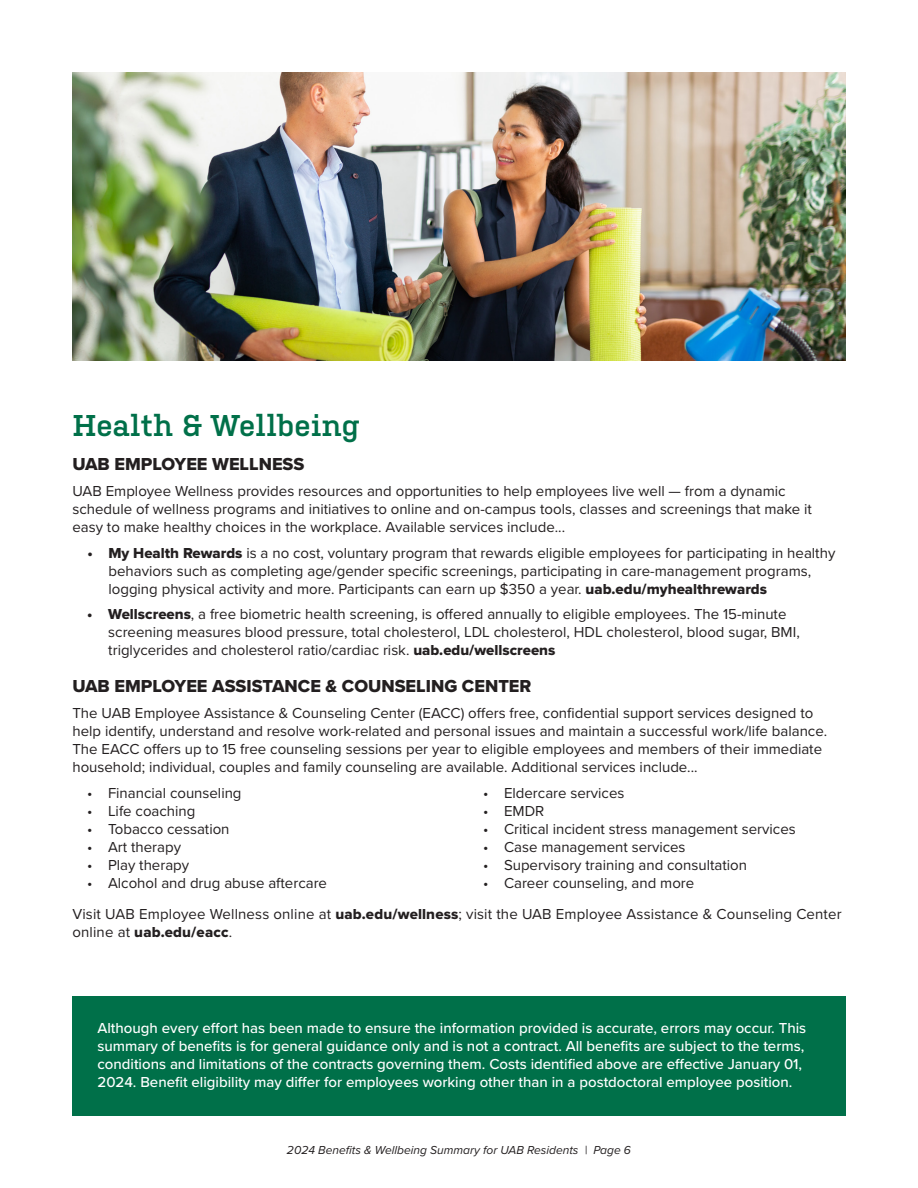
<style>
.page{position:relative;width:918px;height:1188px;background:#fff}
.page>*{position:absolute;margin:0;border:0;box-sizing:border-box;transform-origin:0 0}
.t1{font:600 30px "Kulturista";color:#007049}
.t2{font:18px "Proxima Nova Extrabld";color:#231f20}
.t3{font:15px/18px "Proxima Nova";color:#231f20}
.t4{font:500 15px/18px "Proxima Nova";color:#fff}
.t5{font:italic 12px "Proxima Nova";color:#231f20}
.s1{font-family:"Proxima Nova Extrabld"}
</style>
<div class="page">
<div style="left:72px;top:996px;width:774px;height:120px;background:#007049"></div>
<img style="left:72px;top:72px;width:774px;height:288px">
<p class="t1" style="left:72px;top:408px;width:288px">Health &amp; Wellbeing</p>
<p class="t2" style="left:72px;top:451px;width:233px">UAB EMPLOYEE WELLNESS</p>
<p class="t3" style="left:72px;top:482px;width:741px">UAB Employee Wellness provides resources and opportunities to help employees live well — from a dynamic schedule of wellness programs and initiatives to online and on-campus tools, classes and screenings that make it easy to make healthy choices in the workplace. Available services include...</p>
<p class="t3" style="left:108px;top:543px;width:728px;text-indent:-21px"><span class="s1">• My Health Rewards</span> is a no cost, voluntary program that rewards eligible employees for participating in healthy behaviors such as completing age/gender specific screenings, participating in care-management programs, logging physical activity and more. Participants can earn up $350 a year. <span class="s1">uab.edu/myhealthrewards</span></p>
<p class="t3" style="left:108px;top:605px;width:693px;text-indent:-21px"><span class="s1">• Wellscreens</span>, a free biometric health screening, is offered annually to eligible employees. The 15-minute screening measures blood pressure, total cholesterol, LDL cholesterol, HDL cholesterol, blood sugar, BMI, triglycerides and cholesterol ratio/cardiac risk. <span class="s1">uab.edu/wellscreens</span></p>
<p class="t2" style="left:72px;top:673px;width:461px">UAB EMPLOYEE ASSISTANCE &amp; COUNSELING CENTER</p>
<p class="t3" style="left:72px;top:704px;width:756px">The UAB Employee Assistance &amp; Counseling Center (EACC) offers free, confidential support services designed to help identify, understand and resolve work-related and personal issues and maintain a successful work/life balance.<br>The EACC offers up to 15 free counseling sessions per year to eligible employees and members of their immediate household; individual, couples and family counseling are available. Additional services include...</p>
<p class="t3" style="left:87px;top:783px;width:156px">• Financial counseling</p>
<p class="t3" style="left:87px;top:801px;width:110px">• Life coaching</p>
<p class="t3" style="left:87px;top:819px;width:144px">• Tobacco cessation</p>
<p class="t3" style="left:87px;top:837px;width:96px">• Art therapy</p>
<p class="t3" style="left:87px;top:855px;width:104px">• Play therapy</p>
<p class="t3" style="left:87px;top:873px;width:242px">• Alcohol and drug abuse aftercare</p>
<p class="t3" style="left:483px;top:783px;width:143px">• Eldercare services</p>
<p class="t3" style="left:483px;top:801px;width:63px">• EMDR</p>
<p class="t3" style="left:483px;top:819px;width:314px">• Critical incident stress management services</p>
<p class="t3" style="left:483px;top:837px;width:204px">• Case management services</p>
<p class="t3" style="left:483px;top:855px;width:266px">• Supervisory training and consultation</p>
<p class="t3" style="left:483px;top:873px;width:213px">• Career counseling, and more</p>
<p class="t3" style="left:72px;top:905px;width:771px">Visit UAB Employee Wellness online at <span class="s1">uab.edu/wellness</span>; visit the UAB Employee Assistance &amp; Counseling Center online at <span class="s1">uab.edu/eacc</span>.</p>
<p class="t4" style="left:98px;top:1019px;width:710px">Although every effort has been made to ensure the information provided is accurate, errors may occur. This summary of benefits is for general guidance only and is not a contract. All benefits are subject to the terms, conditions and limitations of the contracts governing them. Costs identified above are effective January 01, 2024. Benefit eligibility may differ for employees working other than in a postdoctoral employee position.</p>
<p class="t5" style="left:287px;top:1141px;width:346px">2024 Benefits &amp; Wellbeing Summary for UAB Residents | Page 6</p>
</div>
